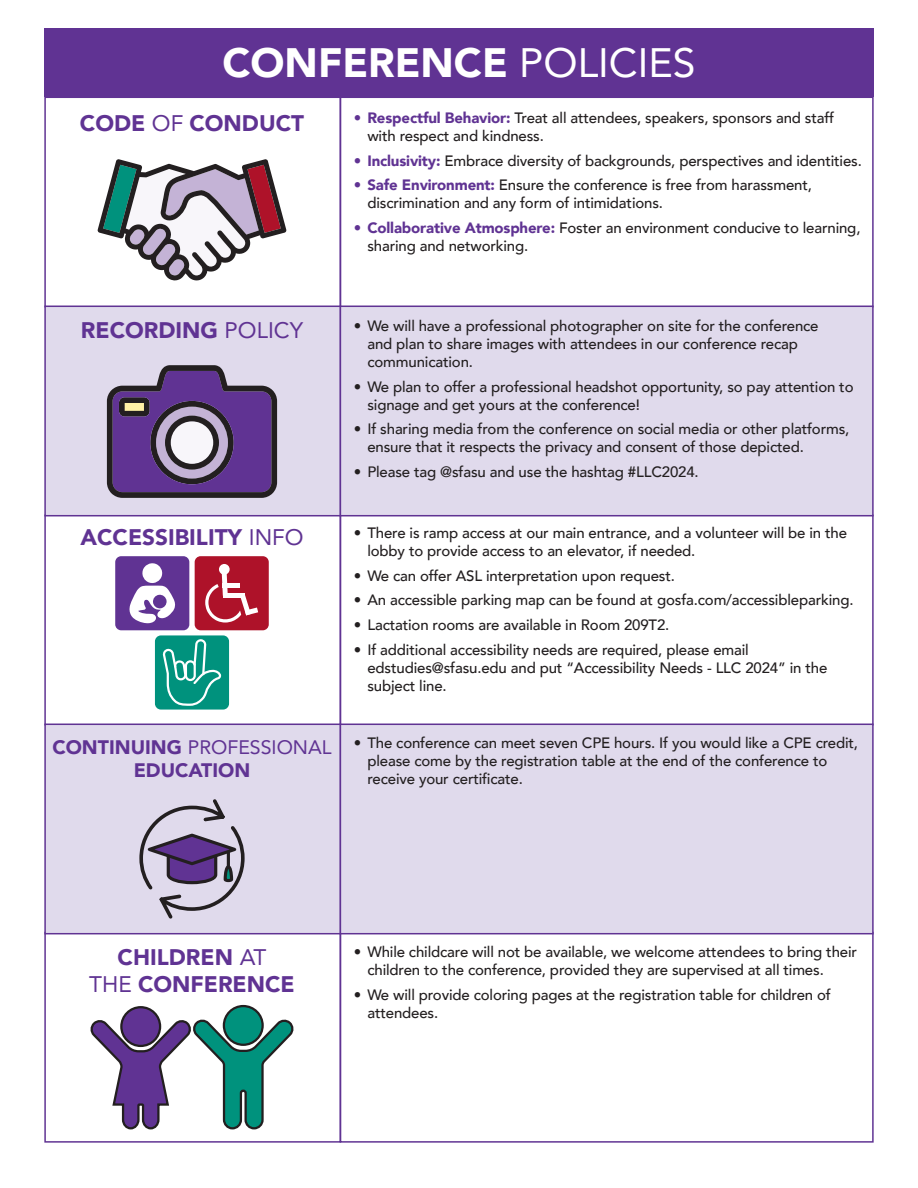
<style>
.page{position:relative;width:918px;height:1188px;background:#fff}
.page>*{position:absolute;margin:0;border:0;box-sizing:border-box;transform-origin:0 0}
.t1{font:900 40.95px "Avenir";color:#fff}
.t2{font:900 22.5px "Avenir";color:#603393}
.t3{font:900 19.5px/23.4px "Avenir";color:#603393;text-align:center}
.t4{font:500 15px/18px "Avenir";letter-spacing:-.01em;color:#231f20}
.s1{font-weight:400}
.s2{font-weight:900;color:#603393}
</style>
<div class="page">
<div style="left:44px;top:28px;width:830px;height:69px;background:#603393"></div>
<div style="left:44px;top:97px;width:297px;height:210px;border:2px solid #603393"></div>
<div style="left:44px;top:932px;width:297px;height:211px;border:2px solid #603393"></div>
<div style="left:340px;top:932px;width:534px;height:211px;border:2px solid #603393"></div>
<div style="left:340px;top:97px;width:534px;height:210px;border:2px solid #603393"></div>
<div style="left:44px;top:306px;width:297px;height:210px;background:#e0daec;border:2px solid #603393"></div>
<div style="left:340px;top:306px;width:534px;height:210px;background:#e0daec;border:2px solid #603393"></div>
<div style="left:44px;top:724px;width:297px;height:210px;background:#e0daec;border:2px solid #603393"></div>
<div style="left:340px;top:724px;width:534px;height:210px;background:#e0daec;border:2px solid #603393"></div>
<svg style="left:97px;top:159px;width:190px;height:122px"></svg>
<svg style="left:107px;top:365px;width:170px;height:133px;background:#71598b"></svg>
<div style="left:115px;top:556px;width:74px;height:74px;background:#603393;border-radius:6px"></div>
<svg style="left:129px;top:563px;width:46px;height:60px"></svg>
<div style="left:195px;top:556px;width:74px;height:74px;background:#ae1229;border-radius:6px"></div>
<div style="left:219px;top:564px;width:11px;height:11px;background:#fff;border-radius:50%"></div>
<svg style="left:205px;top:568px;width:53px;height:55px"></svg>
<div style="left:155px;top:635px;width:74px;height:75px;background:#00927d;border-radius:6px"></div>
<svg style="left:163px;top:639px;width:58px;height:67px"></svg>
<svg style="left:139px;top:799px;width:106px;height:120px"></svg>
<svg style="left:224px;top:1006px;width:39px;height:39px"></svg>
<div style="left:223px;top:1005px;width:41px;height:41px;border:2px solid #231f20;border-radius:50%"></div>
<svg style="left:121px;top:1007px;width:39px;height:39px"></svg>
<div style="left:120px;top:1006px;width:41px;height:41px;border:2px solid #231f20;border-radius:50%"></div>
<svg style="left:90px;top:1017px;width:204px;height:113px"></svg>
<p class="t1" style="left:222px;top:28px;width:475px">CONFERENCE <span class="s1">POLICIES</span></p>
<p class="t4" style="left:367px;top:108px;width:468px;text-indent:-14px"><span class="s2">• Respectful Behavior:</span> Treat all attendees, speakers, sponsors and staff with respect and kindness.</p>
<p class="t4" style="left:354px;top:151px;width:510px"><span class="s2">• Inclusivity:</span> Embrace diversity of backgrounds, perspectives and identities.</p>
<p class="t4" style="left:367px;top:175px;width:446px;text-indent:-14px"><span class="s2">• Safe Environment:</span> Ensure the conference is free from harassment, discrimination and any form of intimidations.</p>
<p class="t4" style="left:367px;top:218px;width:495px;text-indent:-14px"><span class="s2">• Collaborative Atmosphere:</span> Foster an environment conducive to learning, sharing and networking.</p>
<p class="t2" style="left:80px;top:103px;width:226px">CODE <span class="s1">OF</span> CONDUCT</p>
<p class="t2" style="left:81px;top:311px;width:224px">RECORDING <span class="s1">POLICY</span></p>
<p class="t4" style="left:367px;top:316px;width:453px;text-indent:-14px">• We will have a professional photographer on site for the conference and plan to share images with attendees in our conference recap communication.</p>
<p class="t4" style="left:367px;top:377px;width:488px;text-indent:-14px">• We plan to offer a professional headshot opportunity, so pay attention to signage and get yours at the conference!</p>
<p class="t4" style="left:367px;top:419px;width:484px;text-indent:-14px">• If sharing media from the conference on social media or other platforms, ensure that it respects the privacy and consent of those depicted.</p>
<p class="t4" style="left:354px;top:462px;width:346px">• Please tag @sfasu and use the hashtag #LLC2024.</p>
<p class="t2" style="left:81px;top:518px;width:224px">ACCESSIBILITY <span class="s1">INFO</span></p>
<p class="t4" style="left:367px;top:523px;width:481px;text-indent:-14px">• There is ramp access at our main entrance, and a volunteer will be in the lobby to provide access to an elevator, if needed.</p>
<p class="t4" style="left:354px;top:566px;width:323px">• We can offer ASL interpretation upon request.</p>
<p class="t4" style="left:354px;top:590px;width:501px">• An accessible parking map can be found at gosfa.com/accessibleparking.</p>
<p class="t4" style="left:354px;top:615px;width:317px">• Lactation rooms are available in Room 209T2.</p>
<p class="t4" style="left:367px;top:640px;width:461px;text-indent:-14px">• If additional accessibility needs are required, please email edstudies@sfasu.edu and put “Accessibility Needs - LLC 2024” in the subject line.</p>
<p class="t3" style="left:52px;top:735px;width:281px">CONTINUING <span class="s1">PROFESSIONAL<br></span>EDUCATION</p>
<p class="t4" style="left:367px;top:733px;width:492px;text-indent:-14px">• The conference can meet seven CPE hours. If you would like a CPE credit, please come by the registration table at the end of the conference to receive your certificate.</p>
<p class="t2" style="left:118px;top:937px;width:150px">CHILDREN <span class="s1">AT</span></p>
<p class="t2" style="left:89px;top:964px;width:207px"><span class="s1">THE</span> CONFERENCE</p>
<p class="t4" style="left:367px;top:942px;width:491px;text-indent:-14px">• While childcare will not be available, we welcome attendees to bring their children to the conference, provided they are supervised at all times.</p>
<p class="t4" style="left:367px;top:985px;width:465px;text-indent:-14px">• We will provide coloring pages at the registration table for children of attendees.</p>
</div>
